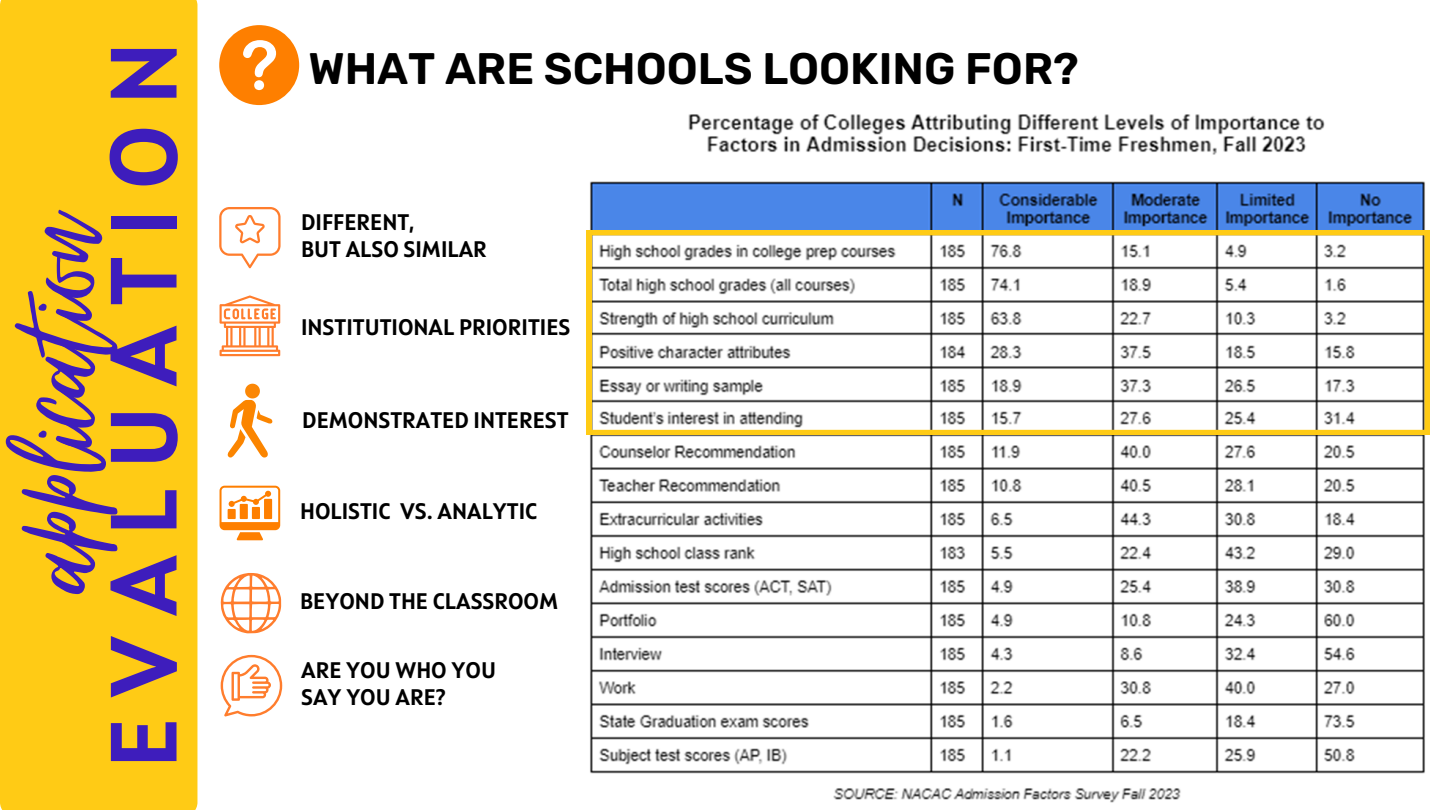
<style>
.page{position:relative;width:1440px;height:810px;background:#fff}
.page>*{position:absolute;margin:0;border:0;box-sizing:border-box;transform-origin:0 0}
.t1{font:173.4px "Virtual";color:#3e1dbc}
.t2{font:700 93.8px "Squad";letter-spacing:.215em;color:#3e1dbc}
.t3{font:600 44.1px "Rubik";color:#000}
.t4{font:700 22.5px "Squad";color:#000}
</style>
<div class="page">
<div style="left:0;top:0;width:197px;height:810px;background:#ffcb15"></div>
<div style="left:219px;top:25px;width:80px;height:80px;background:#fe7f00;border-radius:50%"></div>
<svg style="left:243px;top:40px;width:33px;height:50px"></svg>
<svg style="left:220px;top:295px;width:60px;height:61px"></svg>
<svg style="left:219px;top:207px;width:62px;height:61px"></svg>
<svg style="left:220px;top:486px;width:60px;height:54px"></svg>
<img style="left:586px;top:114px;width:839px;height:689px">
<svg style="left:587px;top:230px;width:843px;height:205px"></svg>
<svg style="left:221px;top:655px;width:61px;height:61px"></svg>
<svg style="left:221px;top:573px;width:60px;height:61px"></svg>
<svg style="left:227px;top:384px;width:46px;height:74px"></svg>
<h3 class="t2" style="left:104px;top:768px;width:728px;rotate:-90deg">EVALUATION</h3>
<p class="t1" style="left:-36px;top:591px;width:384px;rotate:-90deg">application</p>
<p class="t3" style="left:308px;top:43px;width:772px">WHAT ARE SCHOOLS LOOKING FOR?</p>
<p class="t4" style="left:301px;top:213px;width:115px">DIFFERENT,</p>
<p class="t4" style="left:301px;top:239px;width:187px">BUT ALSO SIMILAR</p>
<p class="t4" style="left:301px;top:318px;width:271px">INSTITUTIONAL PRIORITIES</p>
<p class="t4" style="left:302px;top:411px;width:268px">DEMONSTRATED INTEREST</p>
<p class="t4" style="left:300px;top:501px;width:239px">HOLISTIC VS. ANALYTIC</p>
<p class="t4" style="left:300px;top:592px;width:260px">BEYOND THE CLASSROOM</p>
<h2 class="t4" style="left:301px;top:661px;width:196px">ARE YOU WHO YOU</h2>
<p class="t4" style="left:301px;top:687px;width:146px">SAY YOU ARE?</p>
</div>
